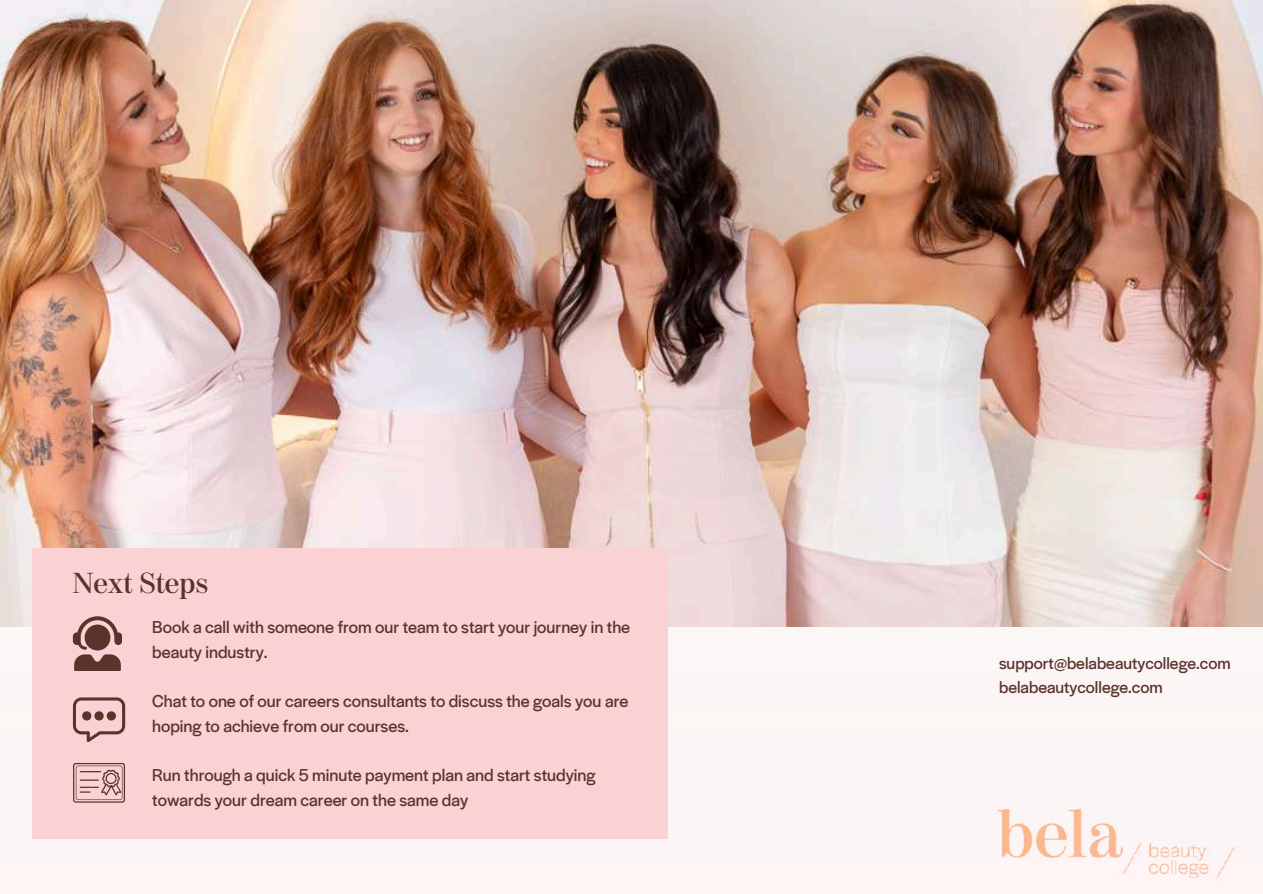
<style>
.page{position:relative;width:1263px;height:894px;background:#fff}
.page>*{position:absolute;margin:0;border:0;box-sizing:border-box;transform-origin:0 0}
.t1{font:600 28.8px "Moderno FB";color:#5a332b}
.t2{font:17.85px/24.6px "Halyard Display";color:#5a332b}
.t3{font:17.25px/23.7px "Halyard Display";color:#5a332b}
</style>
<div class="page">
<img style="left:0;top:0;width:1263px;height:626px">
<div style="left:32px;top:548px;width:635px;height:290px;background:#fbd2d3"></div>
<svg style="left:73px;top:616px;width:49px;height:54px"></svg>
<svg style="left:73px;top:697px;width:52px;height:44px"></svg>
<svg style="left:73px;top:763px;width:52px;height:39px"></svg>
<img style="left:997px;top:806px;width:243px;height:76px">
<h1 class="t1" style="left:73px;top:571px;width:137px">Next Steps</h1>
<p class="t2" style="left:152px;top:613px;width:480px">Book a call with someone from our team to start your journey in the beauty industry.</p>
<p class="t2" style="left:152px;top:687px;width:478px">Chat to one of our careers consultants to discuss the goals you are hoping to achieve from our courses.</p>
<p class="t2" style="left:152px;top:761px;width:445px">Run through a quick 5 minute payment plan and start studying towards your dream career on the same day</p>
<p class="t3" style="left:999px;top:650px;width:233px">support@belabeautycollege.com belabeautycollege.com</p>
</div>
